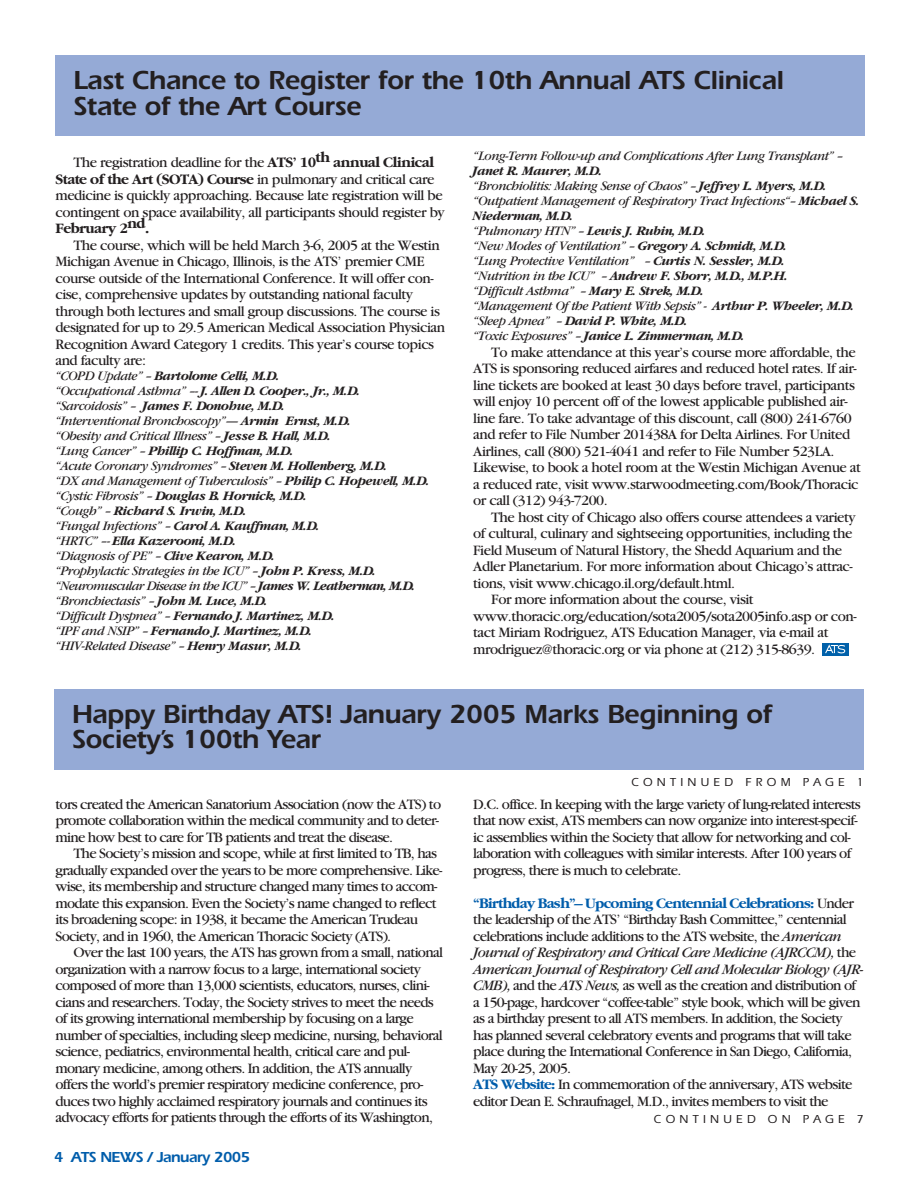
<style>
.page{position:relative;width:918px;height:1188px;background:#fff}
.page>*{position:absolute;margin:0;border:0;box-sizing:border-box;transform-origin:0 0}
.t1{font:600 27px/25.5px "Itc Eras";letter-spacing:-.015em;color:#231f20}
.t2{font:15px/16.5px "Garamond";letter-spacing:-.05em;color:#231f20}
.t3{font:15px/16.5px "Garamond";letter-spacing:-.03em;color:#231f20}
.t4{font:600 15px "Itc Eras";letter-spacing:-.04em;color:#015dab}
.t5{font:700 15px "Garamond";letter-spacing:-.035em;color:#231f20}
.t6{font:italic 13.5px/15px "Garamond";letter-spacing:-.035em;color:#231f20}
.t7{font:500 12px "Itc Eras";letter-spacing:.35em;color:#231f20}
.s1{font-weight:700}
.s2{font-weight:700;color:#015dab}
.s3{font-style:italic}
</style>
<div class="page">
<div style="left:54px;top:689px;width:810px;height:81px;background:#95aad6"></div>
<div style="left:56px;top:56px;width:810px;height:80px;background:#95aad6"></div>
<div style="left:822px;top:643px;width:26px;height:12px;background:#0161aa"></div>
<svg style="left:825px;top:644px;width:20px;height:10px"></svg>
<h1 class="t1" style="left:74px;top:71px;width:712px">Last Chance to Register for the 10th Annual ATS Clinical<br>State of the Art Course</h1>
<p class="t3" style="left:56px;top:156px;width:391px;text-indent:18px">The registration deadline for the <span class="s1">ATS’ 10</span><sup>th</sup> <span class="s1">annual Clinical State of the Art (SOTA) Course</span> in pulmonary and critical care medicine is quickly approaching. Because late registration will be contingent on space availability, all participants should register by</p>
<p class="t5" style="left:56px;top:219px;width:95px">February 2nd.</p>
<p class="t3" style="left:56px;top:238px;width:391px;text-indent:18px">The course, which will be held March 3-6, 2005 at the Westin Michigan Avenue in Chicago, Illinois, is the ATS’ premier CME course outside of the International Conference. It will offer con&shy;cise, comprehensive updates by outstanding national faculty through both lectures and small group discussions. The course is designated for up to 29.5 American Medical Association Physician Recognition Award Category 1 credits. This year’s course topics and faculty are:</p>
<p class="t6" style="left:56px;top:370px;width:376px">“COPD Update” – <span class="s1">Bartolome Celli, M.D.<br></span>“Occupational Asthma” –- <span class="s1">J. Allen D. Cooper., Jr., M.D. </span>“Sarcoidosis” – <span class="s1">James F. Donohue, M.D.<br></span>“Interventional Bronchoscopy”— <span class="s1">Armin Ernst, M.D.<br></span>“Obesity and Critical Illness” – <span class="s1">Jesse B. Hall, M.D.<br></span>“Lung Cancer” – <span class="s1">Phillip C. Hoffman, M.D.<br></span>“Acute Coronary Syndromes” – <span class="s1">Steven M. Hollenberg, M.D.<br></span>“DX and Management of Tuberculosis” – <span class="s1">Philip C. Hopewell, M.D. </span>“Cystic Fibrosis” – <span class="s1">Douglas B. Hornick, M.D.<br></span>“Cough” – <span class="s1">Richard S. Irwin, M.D.<br></span>“Fungal Infections” – <span class="s1">Carol A. Kauffman, M.D.<br></span>“HRTC” –- <span class="s1">Ella Kazerooni, M.D.<br></span>“Diagnosis of PE” – <span class="s1">Clive Kearon, M.D.<br></span>“Prophylactic Strategies in the ICU” – <span class="s1">John P. Kress, M.D. </span>“Neuromuscular Disease in the ICU” – <span class="s1">James W. Leatherman, M.D. </span>“Bronchiectasis” – <span class="s1">John M. Luce, M.D.<br></span>“Difficult Dyspnea” – <span class="s1">Fernando J. Martinez, M.D.<br></span>“IPF and NSIP” – <span class="s1">Fernando J. Martinez, M.D.<br></span>“HIV-Related Disease” – <span class="s1">Henry Masur, M.D.</span></p>
<p class="t6" style="left:473px;top:150px;width:372px">“Long-Term Follow-up and Complications After Lung Transplant” –</p>
<p class="t6" style="left:473px;top:165px;width:389px"><span class="s1">Janet R. Maurer, M.D.<br></span>“Bronchiolitis: Making Sense of Chaos” – <span class="s1">Jeffrey L. Myers, M.D. </span>“Outpatient Management of Respiratory Tract Infections“– <span class="s1">Michael S.<br>Niederman, M.D.<br></span>“Pulmonary HTN” – <span class="s1">Lewis J. Rubin, M.D.<br></span>“New Modes of Ventilation” – <span class="s1">Gregory A. Schmidt, M.D.<br></span>“Lung Protective Ventilation” – <span class="s1">Curtis N. Sessler, M.D.<br></span>“Nutrition in the ICU” – <span class="s1">Andrew F. Shorr, M.D., M.P.H.<br></span>“Difficult Asthma” – <span class="s1">Mary E. Strek, M.D.<br></span>“Management Of the Patient With Sepsis” - <span class="s1">Arthur P. Wheeler, M.D. </span>“Sleep Apnea” – <span class="s1">David P. White, M.D.<br></span>“Toxic Exposures” – <span class="s1">Janice L. Zimmerman, M.D.</span></p>
<p class="t3" style="left:473px;top:345px;width:389px;text-indent:18px">To make attendance at this year’s course more affordable, the ATS is sponsoring reduced airfares and reduced hotel rates. If air&shy;line tickets are booked at least 30 days before travel, participants will enjoy 10 percent off of the lowest applicable published air&shy;line fare. To take advantage of this discount, call (800) 241-6760 and refer to File Number 201438A for Delta Airlines. For United Airlines, call (800) 521-4041 and refer to File Number 523LA.<br>Likewise, to book a hotel room at the Westin Michigan Avenue at a reduced rate, visit www.starwoodmeeting.com/Book/Thoracic or call (312) 943-7200.</p>
<p class="t3" style="left:491px;top:510px;width:366px">The host city of Chicago also offers course attendees a variety</p>
<p class="t3" style="left:473px;top:527px;width:381px">of cultural, culinary and sightseeing opportunities, including the</p>
<p class="t3" style="left:473px;top:543px;width:370px">Field Museum of Natural History, the Shedd Aquarium and the</p>
<p class="t3" style="left:473px;top:560px;width:381px">Adler Planetarium. For more information about Chicago’s attrac-</p>
<p class="t3" style="left:473px;top:576px;width:263px">tions, visit www.chicago.il.org/default.html.</p>
<p class="t3" style="left:491px;top:593px;width:264px">For more information about the course, visit</p>
<p class="t3" style="left:473px;top:609px;width:385px">www.thoracic.org/education/sota2005/sota2005info.asp or con-</p>
<p class="t3" style="left:473px;top:626px;width:357px">tact Miriam Rodriguez, ATS Education Manager, via e-mail at</p>
<p class="t3" style="left:473px;top:642px;width:344px">mrodriguez@thoracic.org or via phone at (212) 315-8639.</p>
<h1 class="t1" style="left:72px;top:704px;width:702px">Happy Birthday ATS! January 2005 Marks Beginning of<br>Society’s 100th Year</h1>
<p class="t2" style="left:56px;top:797px;width:387px">tors created the American Sanatorium Association (now the ATS) to promote collaboration within the medical community and to deter&shy;mine how best to care for TB patients and treat the disease.</p>
<p class="t2" style="left:56px;top:847px;width:388px;text-indent:18px">The Society’s mission and scope, while at first limited to TB, has gradually expanded over the years to be more comprehensive. Like&shy;wise, its membership and structure changed many times to accom&shy;modate this expansion. Even the Society’s name changed to reflect its broadening scope: in 1938, it became the American Trudeau Society, and in 1960, the American Thoracic Society (ATS).</p>
<p class="t2" style="left:56px;top:946px;width:389px;text-indent:18px">Over the last 100 years, the ATS has grown from a small, national organization with a narrow focus to a large, international society composed of more than 13,000 scientists, educators, nurses, clini&shy;cians and researchers. Today, the Society strives to meet the needs of its growing international membership by focusing on a large number of specialties, including sleep medicine, nursing, behavioral science, pediatrics, environmental health, critical care and pul&shy;monary medicine, among others. In addition, the ATS annually offers the world’s premier respiratory medicine conference, pro&shy;duces two highly acclaimed respiratory journals and continues its advocacy efforts for patients through the efforts of its Washington,</p>
<p class="t4" style="left:54px;top:1152px;width:198px">4 ATS NEWS / January 2005</p>
<p class="t7" style="left:631px;top:778px;width:234px">CONTINUED FROM PAGE 1</p>
<p class="t2" style="left:473px;top:797px;width:389px">D.C. office. In keeping with the large variety of lung-related interests that now exist, ATS members can now organize into interest-specif&shy;ic assemblies within the Society that allow for networking and col&shy;laboration with colleagues with similar interests. After 100 years of progress, there is much to celebrate.</p>
<p class="t2" style="left:473px;top:896px;width:392px"><span class="s2">“Birthday Bash”– Upcoming Centennial Celebrations:</span> Under the leadership of the ATS’ “Birthday Bash Committee,” centennial celebrations include additions to the ATS website, the <span class="s3">American Journal of Respiratory and Critical Care Medicine (AJRCCM),</span> the <span class="s3">American Journal of Respiratory Cell and Molecular Biology (AJR-CMB),</span> and the <span class="s3">ATS News,</span> as well as the creation and distribution of a 150-page, hardcover “coffee-table” style book, which will be given as a birthday present to all ATS members. In addition, the Society has planned several celebratory events and programs that will take place during the International Conference in San Diego, California, May 20-25, 2005.<br><span class="s2">ATS Website:</span> In commemoration of the anniversary, ATS website editor Dean E. Schraufnagel, M.D., invites members to visit the</p>
<p class="t7" style="left:654px;top:1115px;width:212px">CONTINUED ON PAGE 7</p>
</div>
